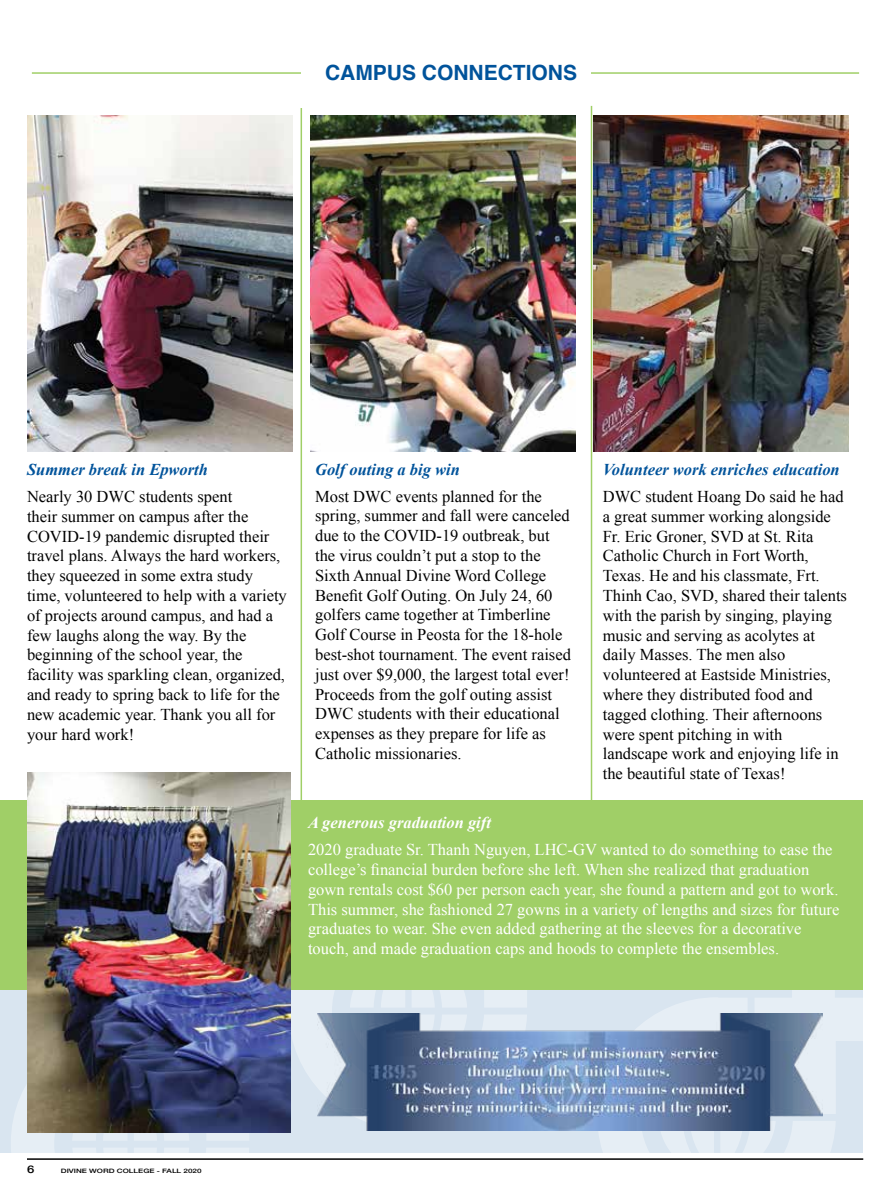
<style>
.page{position:relative;width:891px;height:1188px;background:#fff}
.page>*{position:absolute;margin:0;border:0;box-sizing:border-box;transform-origin:0 0}
.t1{font:700 21px "Helvetica";color:#00539b}
.t2{font:16.5px/19.8px "Times New Roman";color:#000}
.t3{font:16.5px/19.8px "Times New Roman";color:#fff}
.t4{font:italic 700 16.5px "Times New Roman";color:#00539b}
.t5{font:italic 700 16.5px "Times New Roman";color:#fff}
.t6{font:500 10.5px "Helvetica Neue";color:#000;scale:1.25 1}
.t7{font:500 6px "Helvetica Neue";color:#000;scale:1.35 1}
</style>
<div class="page">
<div style="left:0;top:963px;width:863px;height:190px;background:#d9e5f0"></div>
<svg style="left:597px;top:990px;width:267px;height:170px;fill:#e6eef5"></svg>
<svg style="left:659px;top:1130px;width:117px;height:28px"></svg>
<svg style="left:291px;top:990px;width:236px;height:96px;fill:#e6eef5"></svg>
<svg style="left:350px;top:990px;width:117px;height:23px"></svg>
<svg style="left:11px;top:1085px;width:272px;height:68px"></svg>
<svg style="left:72px;top:1132px;width:117px;height:21px"></svg>
<hr style="left:32px;top:72px;width:827px;height:2px;background:#a0cf67">
<div style="left:301px;top:54px;width:290px;height:33px;background:#fff"></div>
<hr style="left:301px;top:108px;width:1px;height:729px;background:#a0cf67">
<hr style="left:591px;top:106px;width:1px;height:729px;background:#a0cf67">
<div style="left:0;top:800px;width:863px;height:190px;background:#a0cf67"></div>
<img style="left:27px;top:772px;width:264px;height:360px">
<img style="left:27px;top:116px;width:265px;height:336px">
<img style="left:310px;top:116px;width:266px;height:336px">
<img style="left:594px;top:116px;width:255px;height:336px">
<img style="left:317px;top:1013px;width:506px;height:117px">
<hr style="left:27px;top:1158px;width:836px;height:2px;background:#000">
<p class="t1" style="left:325px;top:56px;width:253px">CAMPUS CONNECTIONS</p>
<p class="t4" style="left:27px;top:458px;width:183px">Summer break in Epworth</p>
<p class="t2" style="left:27px;top:486px;width:261px">Nearly 30 DWC students spent<br>their summer on campus after the COVID-19 pandemic disrupted their travel plans. Always the hard workers, they squeezed in some extra study time, volunteered to help with a variety of projects around campus, and had a few laughs along the way. By the beginning of the school year, the facility was sparkling clean, organized, and ready to spring back to life for the new academic year. Thank you all for your hard work!</p>
<p class="t4" style="left:315px;top:458px;width:146px">Golf outing a big win</p>
<p class="t2" style="left:315px;top:486px;width:257px">Most DWC events planned for the spring, summer and fall were canceled due to the COVID-19 outbreak, but the virus couldn’t put a stop to the Sixth Annual Divine Word College Benefit Golf Outing. On July 24, 60 golfers came together at Timberline Golf Course in Peosta for the 18-hole best-shot tournament. The event raised just over $9,000, the largest total ever!<br>Proceeds from the golf outing assist DWC students with their educational expenses as they prepare for life as Catholic missionaries.</p>
<p class="t4" style="left:603px;top:458px;width:238px">Volunteer work enriches education</p>
<p class="t2" style="left:603px;top:486px;width:246px">DWC student Hoang Do said he had a great summer working alongside<br>Fr. Eric Groner, SVD at St. Rita<br>Catholic Church in Fort Worth,<br>Texas. He and his classmate, Frt.<br>Thinh Cao, SVD, shared their talents with the parish by singing, playing music and serving as acolytes at daily Masses. The men also volunteered at Eastside Ministries, where they distributed food and tagged clothing. Their afternoons were spent pitching in with landscape work and enjoying life in the beautiful state of Texas!</p>
<p class="t5" style="left:308px;top:811px;width:184px">A generous graduation gift</p>
<p class="t3" style="left:308px;top:839px;width:533px">2020 graduate Sr. Thanh Nguyen, LHC-GV wanted to do something to ease the college’s financial burden before she left. When she realized that graduation gown rentals cost $60 per person each year, she found a pattern and got to work.<br>This summer, she fashioned 27 gowns in a variety of lengths and sizes for future graduates to wear. She even added gathering at the sleeves for a decorative touch, and made graduation caps and hoods to complete the ensembles.</p>
<p class="t6" style="left:27px;top:1161px;width:7px">6</p>
<p class="t7" style="left:61px;top:1166px;width:106px">DIVINE WORD COLLEGE - FALL 2020</p>
</div>
